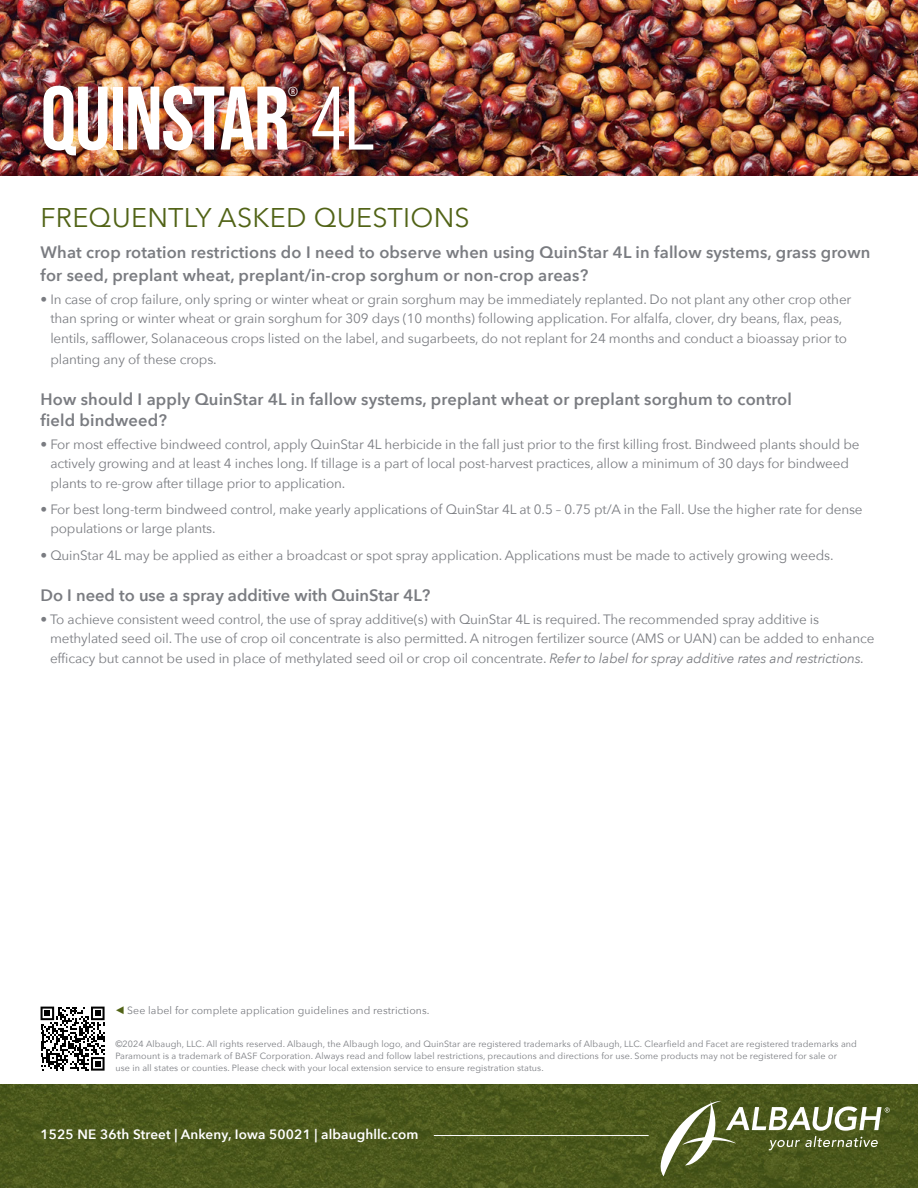
<style>
.page{position:relative;width:918px;height:1188px;background:#fff}
.page>*{position:absolute;margin:0;border:0;box-sizing:border-box;transform-origin:0 0}
.t1{font:700 90px "Bebas Neue Pro";letter-spacing:-.02em;color:#fff}
.t2{font:27px "Avenir Next";letter-spacing:.01em;color:#516316}
.t3{font:600 16.5px/22.5px "Avenir Next";letter-spacing:.01em;color:#7a7c81}
.t4{font:13.5px/19.5px "Avenir Next";letter-spacing:-.01em;color:#7a7c81}
.t5{font:600 13.5px "Avenir Next";letter-spacing:.01em;color:#fff}
.t6{font:13.05px "Bebas Neue Pro";color:#fff}
.t7{font:10.5px "Avenir Next";letter-spacing:.01em;color:#7a7c81}
.t8{font:9px/12px "Avenir Next";letter-spacing:.01em;color:#7a7c81}
.s1{font-family:"Bebas Neue Pro Middle";font-weight:400}
.s2{font-style:italic}
</style>
<div class="page">
<img style="left:0;top:1084px;width:918px;height:104px">
<hr style="left:434px;top:1135px;width:215px;height:1px;background:#fff">
<svg style="left:661px;top:1101px;width:229px;height:75px;background:#6a7543"></svg>
<img style="left:0;top:0;width:918px;height:176px">
<svg style="left:41px;top:1007px;width:64px;height:64px"></svg>
<h1 class="t1" style="left:40px;top:67px;width:336px">QUINSTAR <span class="s1">4L</span></h1>
<p class="t6" style="left:288px;top:84px;width:11px">®</p>
<h2 class="t2" style="left:40px;top:195px;width:431px">FREQUENTLY ASKED QUESTIONS</h2>
<p class="t3" style="left:40px;top:241px;width:832px">What crop rotation restrictions do I need to observe when using QuinStar 4L in fallow systems, grass grown for seed, preplant wheat, preplant/in-crop sorghum or non-crop areas?</p>
<p class="t4" style="left:40px;top:289px;width:812px;text-align:center">• In case of crop failure, only spring or winter wheat or grain sorghum may be immediately replanted. Do not plant any other crop other than spring or winter wheat or grain sorghum for 309 days (10 months) following application. For alfalfa, clover, dry beans, flax, peas, lentils, safflower, Solanaceous crops listed on the label, and sugarbeets, do not replant for 24 months and conduct a bioassay prior to</p>
<p class="t4" style="left:50px;top:349px;width:168px">planting any of these crops.</p>
<p class="t3" style="left:40px;top:388px;width:753px;line-height:21px">How should I apply QuinStar 4L in fallow systems, preplant wheat or preplant sorghum to control field bindweed?</p>
<p class="t4" style="left:50px;top:434px;width:811px;text-indent:-10px">• For most effective bindweed control, apply QuinStar 4L herbicide in the fall just prior to the first killing frost. Bindweed plants should be actively growing and at least 4 inches long. If tillage is a part of local post-harvest practices, allow a minimum of 30 days for bindweed plants to re-grow after tillage prior to application.</p>
<p class="t4" style="left:50px;top:499px;width:814px;text-indent:-10px">• For best long-term bindweed control, make yearly applications of QuinStar 4L at 0.5 – 0.75 pt/A in the Fall. Use the higher rate for dense populations or large plants.</p>
<p class="t4" style="left:40px;top:545px;width:795px">• QuinStar 4L may be applied as either a broadcast or spot spray application. Applications must be made to actively growing weeds.</p>
<p class="t3" style="left:40px;top:583px;width:391px">Do I need to use a spray additive with QuinStar 4L?</p>
<p class="t4" style="left:50px;top:609px;width:826px;text-indent:-10px">• To achieve consistent weed control, the use of spray additive(s) with QuinStar 4L is required. The recommended spray additive is methylated seed oil. The use of crop oil concentrate is also permitted. A nitrogen fertilizer source (AMS or UAN) can be added to enhance efficacy but cannot be used in place of methylated seed oil or crop oil concentrate. <span class="s2">Refer to label for spray additive rates and restrictions.</span></p>
<p class="t7" style="left:127px;top:1002px;width:304px">See label for complete application guidelines and restrictions.</p>
<p class="t8" style="left:115px;top:1037px;width:743px">©2024 Albaugh, LLC. All rights reserved. Albaugh, the Albaugh logo, and QuinStar are registered trademarks of Albaugh, LLC. Clearfield and Facet are registered trademarks and<br>Paramount is a trademark of BASF Corporation. Always read and follow label restrictions, precautions and directions for use. Some products may not be registered for sale or<br>use in all states or counties. Please check with your local extension service to ensure registration status.</p>
<p class="t5" style="left:40px;top:1123px;width:379px">1525 NE 36th Street | Ankeny, Iowa 50021 | albaughllc.com</p>
</div>
